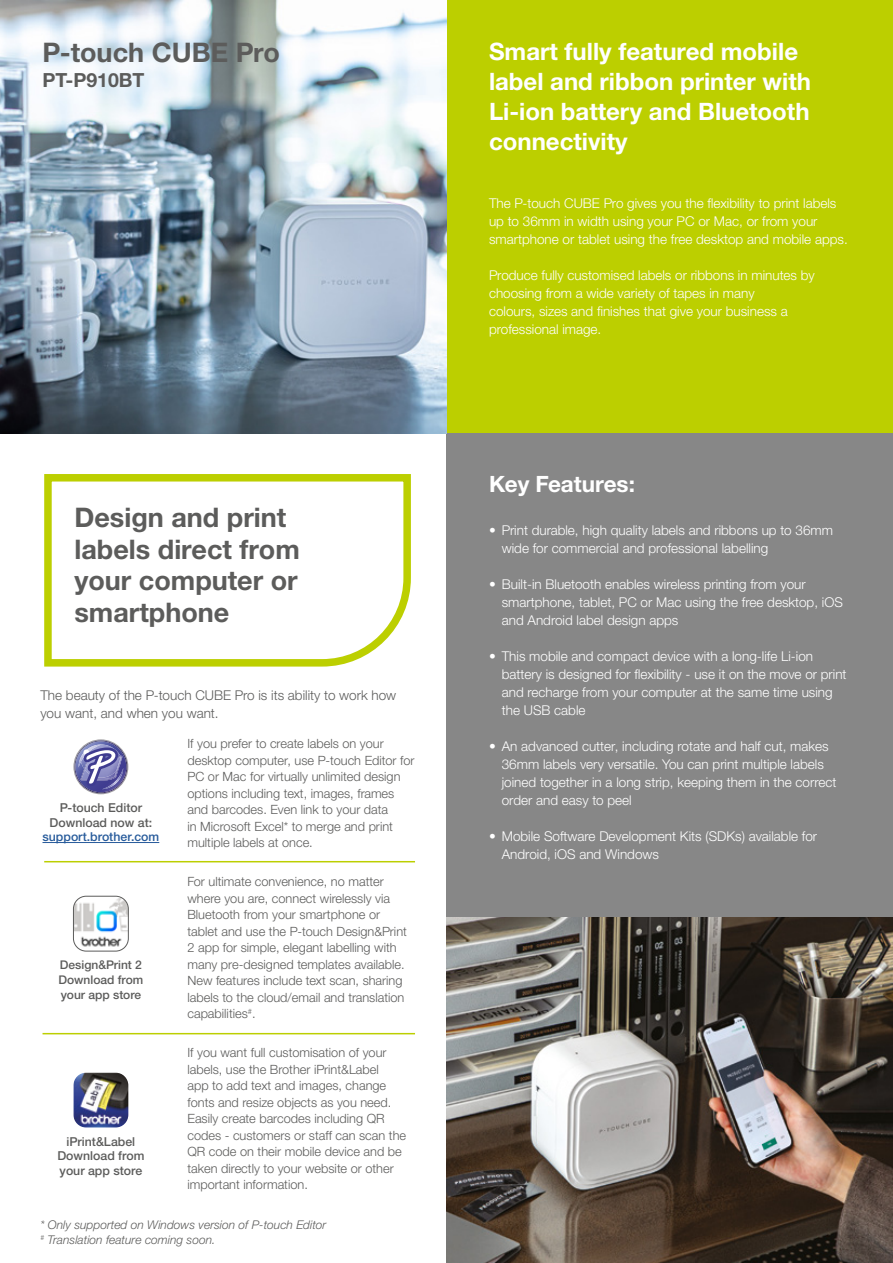
<style>
.page{position:relative;width:893px;height:1263px;background:#fff}
.page>*{position:absolute;margin:0;border:0;box-sizing:border-box;transform-origin:0 0}
.t1{font:700 27px/31.5px "Helvetica Neue LTW1 G";color:#5c5c5b}
.t2{font:700 24px/30px "Helvetica Neue LTW1 G";color:#fff}
.t3{font:700 22.5px "Helvetica Neue LTW1 G";color:#fff}
.t4{font:700 19.5px "Helvetica Neue LTW1 G";color:#5c5c5b}
.t5{font:300 13.5px/18px "Helvetica Neue LTW1 G";color:#fff}
.t6{font:300 13.5px/18px "Helvetica Neue LTW1 G";color:#5c5c5b}
.t7{font:300 12.75px/16.5px "Helvetica Neue LTW1 G";color:#5c5c5b}
.t8{font:500 12.3px/14.9px "Helvetica Neue LTW1 G";color:#5c5c5b;text-align:center}
.t9{font:500 12.3px "Helvetica Neue LTW1 G";color:#275b9b}
.t10{font:italic 300 12px/15px "Helvetica Neue LT Std";color:#5c5c5b}
.t11{font:500 12px/14.7px "Helvetica Neue LTW1 G";color:#5c5c5b;text-align:justify}
</style>
<div class="page">
<div style="left:446px;top:0;width:447px;height:434px;background:#bccf00"></div>
<div style="left:446px;top:434px;width:447px;height:829px;background:#878787"></div>
<img style="left:0;top:0;width:446px;height:434px">
<img style="left:446px;top:917px;width:447px;height:346px">
<svg style="left:73px;top:739px;width:55px;height:55px"></svg>
<hr style="left:42px;top:842px;width:117px;height:1px;background:#275b9b">
<img style="left:73px;top:896px;width:55px;height:55px">
<div style="left:73px;top:896px;width:56px;height:55px;border:1px solid #5c5c5b;border-radius:13px"></div>
<img style="left:73px;top:1073px;width:55px;height:54px">
<svg style="left:44px;top:474px;width:367px;height:193px"></svg>
<hr style="left:43px;top:1033px;width:372px;height:1px;background:#bccf00">
<hr style="left:44px;top:861px;width:371px;height:1px;background:#bccf00">
<h1 class="t1" style="left:43px;top:36px;width:239px">P-touch CUBE Pro</h1>
<h2 class="t2" style="left:489px;top:36px;width:323px">Smart fully featured mobile label and ribbon printer with<br>Li-ion battery and Bluetooth connectivity</h2>
<h3 class="t4" style="left:43px;top:68px;width:103px">PT-P910BT</h3>
<h1 class="t1" style="left:74px;top:502px;width:227px">Design and print labels direct from your computer or smartphone</h1>
<p class="t6" style="left:40px;top:686px;width:357px">The beauty of the P-touch CUBE Pro is its ability to work how you want, and when you want.</p>
<p class="t8" style="left:50px;top:800px;width:104px">P-touch Editor<br>Download now at:</p>
<p class="t9" style="left:42px;top:829px;width:118px">support.brother.com</p>
<p class="t11" style="left:59px;top:958px;width:86px">Design&amp;Print 2<br>Download from your app store</p>
<p class="t8" style="left:57px;top:1134px;width:88px">iPrint&amp;Label<br>Download from your app store</p>
<p class="t7" style="left:187px;top:735px;width:229px">If you prefer to create labels on your desktop computer, use P-touch Editor for PC or Mac for virtually unlimited design options including text, images, frames and barcodes. Even link to your data<br>in Microsoft Excel* to merge and print multiple labels at once.</p>
<p class="t7" style="left:187px;top:873px;width:221px">For ultimate convenience, no matter where you are, connect wirelessly via Bluetooth from your smartphone or tablet and use the P-touch Design&amp;Print 2 app for simple, elegant labelling with many pre-designed templates available.<br>New features include text scan, sharing labels to the cloud/email and translation capabilities<sup>#</sup>.</p>
<p class="t7" style="left:187px;top:1044px;width:220px">If you want full customisation of your labels, use the Brother iPrint&amp;Label<br>app to add text and images, change fonts and resize objects as you need.<br>Easily create barcodes including QR codes - customers or staff can scan the QR code on their mobile device and be taken directly to your website or other important information.</p>
<p class="t10" style="left:40px;top:1217px;width:287px">* Only supported on Windows version of P-touch Editor <sup>#</sup> Translation feature coming soon.</p>
<p class="t5" style="left:489px;top:195px;width:360px">The P-touch CUBE Pro gives you the flexibility to print labels up to 36mm in width using your PC or Mac, or from your smartphone or tablet using the free desktop and mobile apps.</p>
<p class="t5" style="left:489px;top:267px;width:327px">Produce fully customised labels or ribbons in minutes by choosing from a wide variety of tapes in many<br>colours, sizes and finishes that give your business a professional image.</p>
<h3 class="t3" style="left:489px;top:470px;width:147px">Key Features:</h3>
<p class="t5" style="left:502px;top:521px;width:333px;text-indent:-13px">• Print durable, high quality labels and ribbons up to 36mm wide for commercial and professional labelling</p>
<p class="t5" style="left:502px;top:575px;width:343px;text-indent:-13px">• Built-in Bluetooth enables wireless printing from your smartphone, tablet, PC or Mac using the free desktop, iOS and Android label design apps</p>
<p class="t5" style="left:502px;top:647px;width:346px;text-indent:-13px">• This mobile and compact device with a long-life Li-ion battery is designed for flexibility - use it on the move or print and recharge from your computer at the same time using the USB cable</p>
<p class="t5" style="left:502px;top:737px;width:336px;text-indent:-13px">• An advanced cutter, including rotate and half cut, makes 36mm labels very versatile. You can print multiple labels joined together in a long strip, keeping them in the correct order and easy to peel</p>
<p class="t5" style="left:502px;top:827px;width:317px;text-indent:-13px">• Mobile Software Development Kits (SDKs) available for<br>Android, iOS and Windows</p>
</div>
